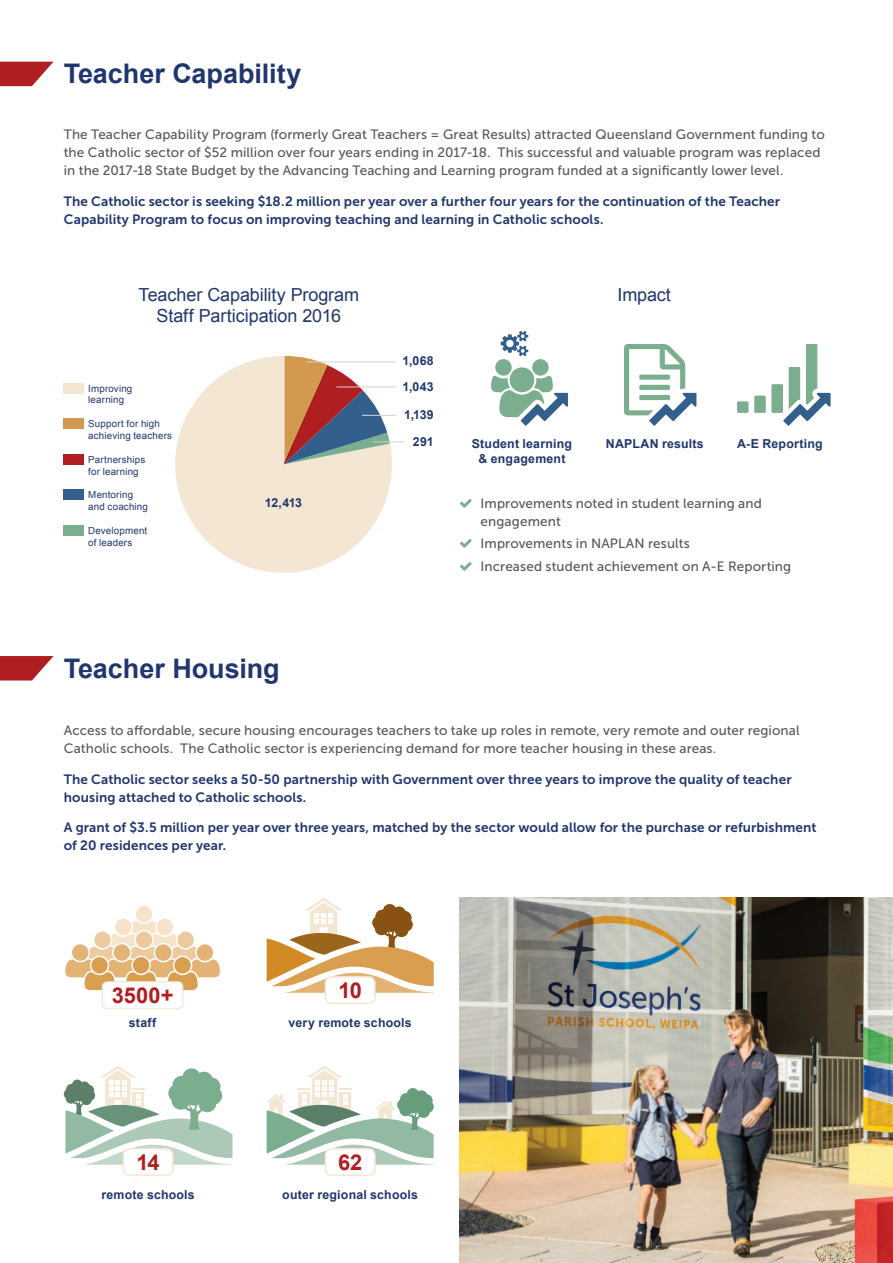
<style>
.page{position:relative;width:893px;height:1263px;background:#fff}
.page>*{position:absolute;margin:0;border:0;box-sizing:border-box;transform-origin:0 0}
.t1{font:700 27px "Arial";color:#21366f}
.t2{font:700 21.9px "Arial";letter-spacing:-.005em;color:#b01e22}
.t3{font:18px/21.6px "Arial";letter-spacing:-.005em;color:#21366f;text-align:center}
.t4{font:13.5px/18px "Museo Sans 500";letter-spacing:.01em;color:#57585a}
.t5{font:13.5px/18px "Museo Sans 700";letter-spacing:.01em;color:#21366f}
.t6{font:700 12.3px/14.9px "Arial";letter-spacing:.015em;color:#21366f;text-align:center}
.t7{font:9.75px/11.7px "Arial";letter-spacing:.02em;color:#21366f}
</style>
<div class="page">
<svg style="left:267px;top:898px;width:167px;height:95px"></svg>
<svg style="left:267px;top:1066px;width:167px;height:99px"></svg>
<svg style="left:0;top:62px;width:53px;height:24px"></svg>
<svg style="left:0;top:656px;width:54px;height:24px"></svg>
<svg style="left:175px;top:356px;width:226px;height:217px;fill:#f3e6d2"></svg>
<svg style="left:284px;top:356px;width:106px;height:108px"></svg>
<hr style="left:306px;top:362px;width:90px;height:1px;background:#d1d2d4">
<hr style="left:336px;top:387px;width:60px;height:1px;background:#d1d2d4">
<hr style="left:362px;top:415px;width:34px;height:1px;background:#d1d2d4">
<hr style="left:373px;top:441px;width:31px;height:1px;background:#d1d2d4">
<div style="left:64px;top:383px;width:20px;height:10px;background:#f3e6d2"></div>
<div style="left:64px;top:454px;width:20px;height:10px;background:#b01e22"></div>
<div style="left:64px;top:490px;width:20px;height:10px;background:#335f8c"></div>
<div style="left:64px;top:525px;width:20px;height:10px;background:#7bad8f"></div>
<div style="left:64px;top:419px;width:20px;height:10px;background:#d3994e"></div>
<svg style="left:624px;top:344px;width:73px;height:82px"></svg>
<svg style="left:737px;top:344px;width:94px;height:82px"></svg>
<svg style="left:491px;top:331px;width:77px;height:95px"></svg>
<svg style="left:65px;top:906px;width:155px;height:85px"></svg>
<div style="left:102px;top:982px;width:81px;height:27px;background:#fff;border-radius:5px"></div>
<div style="left:102px;top:981px;width:81px;height:28px;border:1px solid #f3e6d2;border-radius:5px"></div>
<div style="left:325px;top:977px;width:50px;height:26px;background:#fff;border-radius:6px"></div>
<div style="left:325px;top:976px;width:51px;height:28px;border:2px solid #f3e6d2;border-radius:6px"></div>
<div style="left:325px;top:1149px;width:50px;height:26px;background:#fff;border-radius:6px"></div>
<div style="left:325px;top:1148px;width:51px;height:28px;border:2px solid #f3e6d2;border-radius:6px"></div>
<svg style="left:64px;top:1066px;width:168px;height:99px"></svg>
<img style="left:459px;top:898px;width:434px;height:365px">
<div style="left:123px;top:1149px;width:50px;height:26px;background:#fff;border-radius:6px"></div>
<div style="left:123px;top:1148px;width:51px;height:28px;border:2px solid #f3e6d2;border-radius:6px"></div>
<h1 class="t1" style="left:64px;top:56px;width:239px">Teacher Capability</h1>
<p class="t4" style="left:64px;top:126px;width:762px">The Teacher Capability Program (formerly Great Teachers = Great Results) attracted Queensland Government funding to the Catholic sector of $52 million over four years ending in 2017-18. This successful and valuable program was replaced in the 2017-18 State Budget by the Advancing Teaching and Learning program funded at a significantly lower level.</p>
<p class="t5" style="left:64px;top:192px;width:718px">The Catholic sector is seeking $18.2 million per year over a further four years for the continuation of the Teacher<br>Capability Program to focus on improving teaching and learning in Catholic schools.</p>
<h3 class="t3" style="left:138px;top:284px;width:222px">Teacher Capability Program<br>Staff Participation 2016</h3>
<h3 class="t3" style="left:617px;top:284px;width:55px">Impact</h3>
<p class="t7" style="left:88px;top:382px;width:46px">Improving learning</p>
<p class="t7" style="left:88px;top:418px;width:85px">Support for high achieving teachers</p>
<p class="t7" style="left:88px;top:454px;width:58px">Partnerships for learning</p>
<p class="t7" style="left:88px;top:489px;width:61px">Mentoring and coaching</p>
<p class="t7" style="left:88px;top:525px;width:60px">Development of leaders</p>
<p class="t6" style="left:265px;top:496px;width:39px">12,413</p>
<h1 class="t1" style="left:64px;top:650px;width:217px">Teacher Housing</h1>
<p class="t6" style="left:402px;top:354px;width:33px">1,068</p>
<p class="t6" style="left:402px;top:380px;width:33px">1,043</p>
<p class="t6" style="left:404px;top:408px;width:31px">1,139</p>
<p class="t6" style="left:413px;top:435px;width:22px">291</p>
<p class="t6" style="left:472px;top:437px;width:102px">Student learning &amp; engagement</p>
<p class="t6" style="left:606px;top:437px;width:99px">NAPLAN results</p>
<p class="t6" style="left:737px;top:437px;width:87px">A-E Reporting</p>
<p class="t4" style="left:480px;top:494px;width:283px">Improvements noted in student learning and engagement</p>
<p class="t4" style="left:480px;top:533px;width:312px;line-height:22.2px">Improvements in NAPLAN results<br>Increased student achievement on A-E Reporting</p>
<p class="t4" style="left:64px;top:721px;width:737px">Access to affordable, secure housing encourages teachers to take up roles in remote, very remote and outer regional<br>Catholic schools. The Catholic sector is experiencing demand for more teacher housing in these areas.</p>
<p class="t5" style="left:64px;top:770px;width:729px">The Catholic sector seeks a 50-50 partnership with Government over three years to improve the quality of teacher housing attached to Catholic schools.</p>
<p class="t5" style="left:64px;top:819px;width:754px">A grant of $3.5 million per year over three years, matched by the sector would allow for the purchase or refurbishment of 20 residences per year.</p>
<h2 class="t2" style="left:112px;top:981px;width:63px">3500+</h2>
<h2 class="t2" style="left:338px;top:976px;width:25px">10</h2>
<p class="t6" style="left:129px;top:1016px;width:29px">staff</p>
<p class="t6" style="left:289px;top:1016px;width:125px">very remote schools</p>
<h2 class="t2" style="left:137px;top:1148px;width:25px">14</h2>
<h2 class="t2" style="left:338px;top:1148px;width:26px">62</h2>
<p class="t6" style="left:101px;top:1188px;width:95px">remote schools</p>
<p class="t6" style="left:282px;top:1188px;width:137px">outer regional schools</p>
</div>
